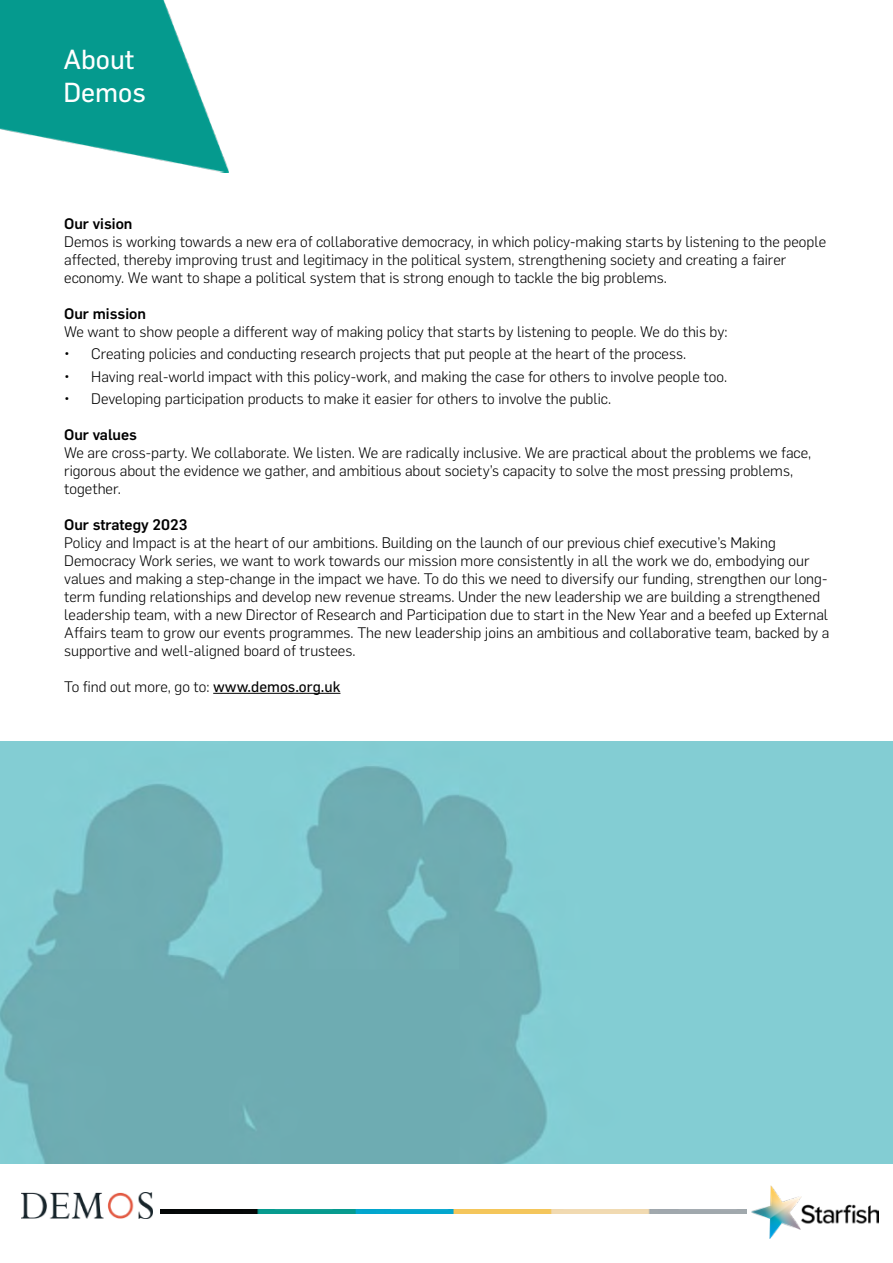
<style>
.page{position:relative;width:893px;height:1263px;background:#fff}
.page>*{position:absolute;margin:0;border:0;box-sizing:border-box;transform-origin:0 0}
.t1{font:27px "Flama";color:#fff}
.t2{font:300 15px/18px "Flama";color:#000}
.t3{font:500 15px "Flama";color:#000}
.s1{font-weight:400}
</style>
<div class="page">
<img style="left:21px;top:1193px;width:132px;height:25px">
<img style="left:752px;top:1186px;width:127px;height:52px">
<img style="left:161px;top:1210px;width:585px;height:3px">
<img style="left:0;top:0;width:228px;height:173px">
<hr style="left:213px;top:693px;width:127px;height:1px;background:#000">
<img style="left:0;top:741px;width:893px;height:422px">
<p class="t1" style="left:63px;top:43px;width:72px">About</p>
<p class="t1" style="left:63px;top:76px;width:84px">Demos</p>
<p class="t3" style="left:64px;top:213px;width:70px">Our vision</p>
<p class="t2" style="left:64px;top:232px;width:763px">Demos is working towards a new era of collaborative democracy, in which policy-making starts by listening to the people affected, thereby improving trust and legitimacy in the political system, strengthening society and creating a fairer economy. We want to shape a political system that is strong enough to tackle the big problems.</p>
<p class="t3" style="left:64px;top:303px;width:83px">Our mission</p>
<p class="t2" style="left:64px;top:322px;width:665px">We want to show people a different way of making policy that starts by listening to people. We do this by:</p>
<p class="t2" style="left:64px;top:344px;width:623px">• Creating policies and conducting research projects that put people at the heart of the process.</p>
<p class="t2" style="left:64px;top:366px;width:664px">• Having real-world impact with this policy-work, and making the case for others to involve people too.</p>
<p class="t2" style="left:64px;top:389px;width:548px">• Developing participation products to make it easier for others to involve the public.</p>
<p class="t3" style="left:64px;top:424px;width:74px">Our values</p>
<p class="t2" style="left:64px;top:443px;width:749px">We are cross-party. We collaborate. We listen. We are radically inclusive. We are practical about the problems we face, rigorous about the evidence we gather, and ambitious about society’s capacity to solve the most pressing problems, together.</p>
<p class="t3" style="left:64px;top:514px;width:125px">Our strategy 2023</p>
<p class="t2" style="left:64px;top:533px;width:767px">Policy and Impact is at the heart of our ambitions. Building on the launch of our previous chief executive’s Making Democracy Work series, we want to work towards our mission more consistently in all the work we do, embodying our values and making a step-change in the impact we have. To do this we need to diversify our funding, strengthen our long&shy;term funding relationships and develop new revenue streams. Under the new leadership we are building a strengthened leadership team, with a new Director of Research and Participation due to start in the New Year and a beefed up External Affairs team to grow our events programmes. The new leadership joins an ambitious and collaborative team, backed by a supportive and well-aligned board of trustees.</p>
<p class="t2" style="left:64px;top:677px;width:278px">To find out more, go to: <span class="s1">www.demos.org.uk</span></p>
</div>
